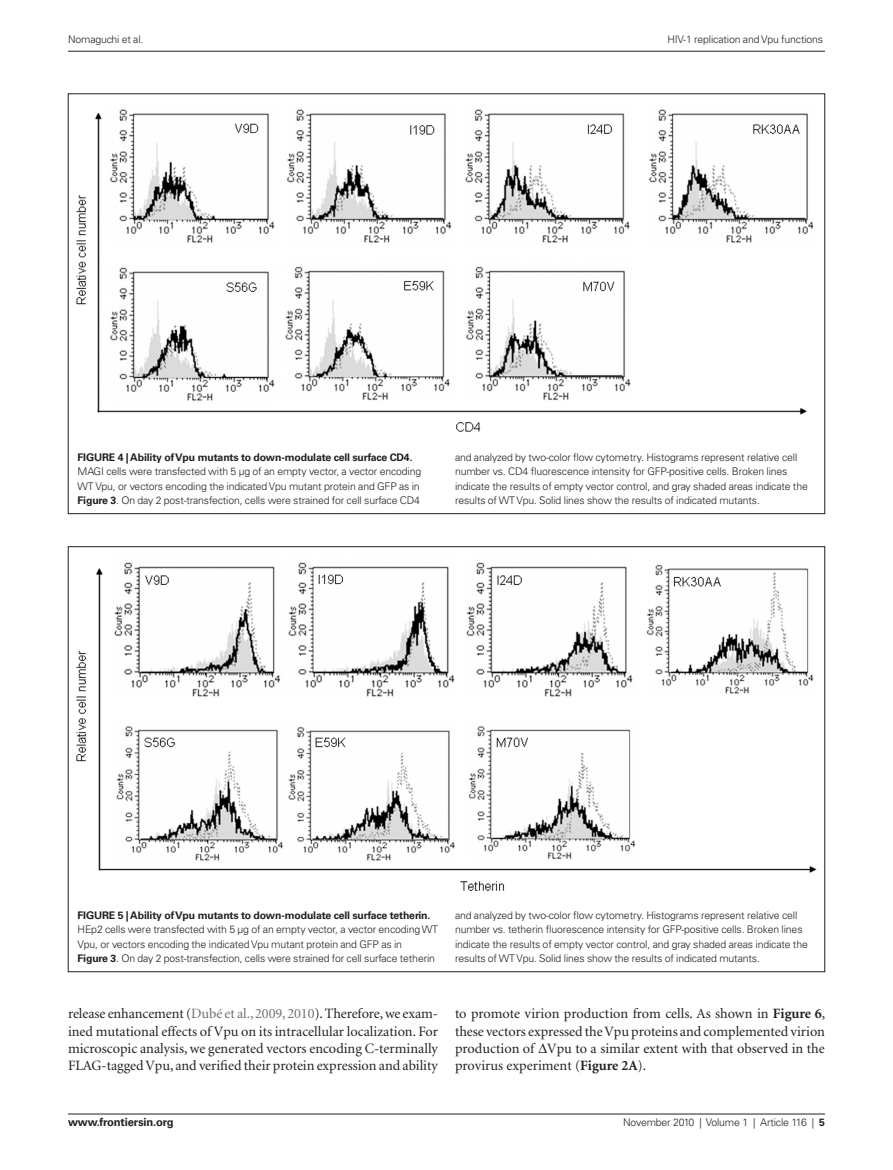
<style>
.page{position:relative;width:893px;height:1170px;background:#fff}
.page>*{position:absolute;margin:0;border:0;box-sizing:border-box;transform-origin:0 0}
.ART_tx1{font:14.25px/17.2px "Minion";color:#231f20;text-align:justify}
.t1{font:700 11.25px "Univers";letter-spacing:-.015em;color:#231f20}
.FIGURE_tx{font:300 10.5px/14.2px "Univers";letter-spacing:-.015em;color:#231f20}
.s1{font-weight:700}
.s2{color:#6c6d70}
</style>
<div class="page">
<hr style="left:68px;top:1113px;width:757px;height:1px;background:#231f20">
<hr style="left:68px;top:51px;width:757px;height:1px;background:#231f20">
<img style="left:76px;top:109px;width:738px;height:322px">
<img style="left:76px;top:562px;width:741px;height:327px">
<p class="FIGURE_tx" style="left:68px;top:32px;width:77px">Nomaguchi et al.</p>
<p class="FIGURE_tx" style="left:667px;top:32px;width:157px">HIV-1 replication and Vpu functions</p>
<p class="FIGURE_tx" style="left:78px;top:450px;width:345px"><span class="s1">Figure 4 | Ability of Vpu mutants to down-modulate cell surface CD4.<br></span>MAGI cells were transfected with 5 μg of an empty vector, a vector encoding WT Vpu, or vectors encoding the indicated Vpu mutant protein and GFP as in <span class="s1">Figure 3</span>. On day 2 post-transfection, cells were strained for cell surface CD4</p>
<p class="FIGURE_tx" style="left:455px;top:450px;width:354px">and analyzed by two-color flow cytometry. Histograms represent relative cell number vs. CD4 fluorescence intensity for GFP-positive cells. Broken lines indicate the results of empty vector control, and gray shaded areas indicate the results of WT Vpu. Solid lines show the results of indicated mutants.</p>
<p class="FIGURE_tx" style="left:78px;top:908px;width:362px"><span class="s1">Figure 5 | Ability of Vpu mutants to down-modulate cell surface tetherin.<br></span>HEp2 cells were transfected with 5 μg of an empty vector, a vector encoding WT Vpu, or vectors encoding the indicated Vpu mutant protein and GFP as in<br><span class="s1">Figure 3</span>. On day 2 post-transfection, cells were strained for cell surface tetherin</p>
<p class="FIGURE_tx" style="left:455px;top:908px;width:354px">and analyzed by two-color flow cytometry. Histograms represent relative cell number vs. tetherin fluorescence intensity for GFP-positive cells. Broken lines indicate the results of empty vector control, and gray shaded areas indicate the results of WT Vpu. Solid lines show the results of indicated mutants.</p>
<p class="ART_tx1" style="left:68px;top:1005px;width:371px">release enhancement (<span class="s2">Dubé et al., 2009, 2010</span>). Therefore, we exam&shy;ined mutational effects of Vpu on its intracellular localization. For microscopic analysis, we generated vectors encoding C-terminally FLAG-tagged Vpu, and verified their protein expression and ability</p>
<p class="ART_tx1" style="left:455px;top:1005px;width:372px">to promote virion production from cells. As shown in <span class="s1">Figure 6</span>, these vectors expressed the Vpu proteins and complemented virion production of ∆Vpu to a similar extent with that observed in the provirus experiment (<span class="s1">Figure 2A</span>).</p>
<p class="t1" style="left:68px;top:1115px;width:107px">www.frontiersin.org</p>
<p class="FIGURE_tx" style="left:623px;top:1115px;width:203px">November 2010 | Volume 1 | Article 116 | <span class="s1">5</span></p>
</div>
